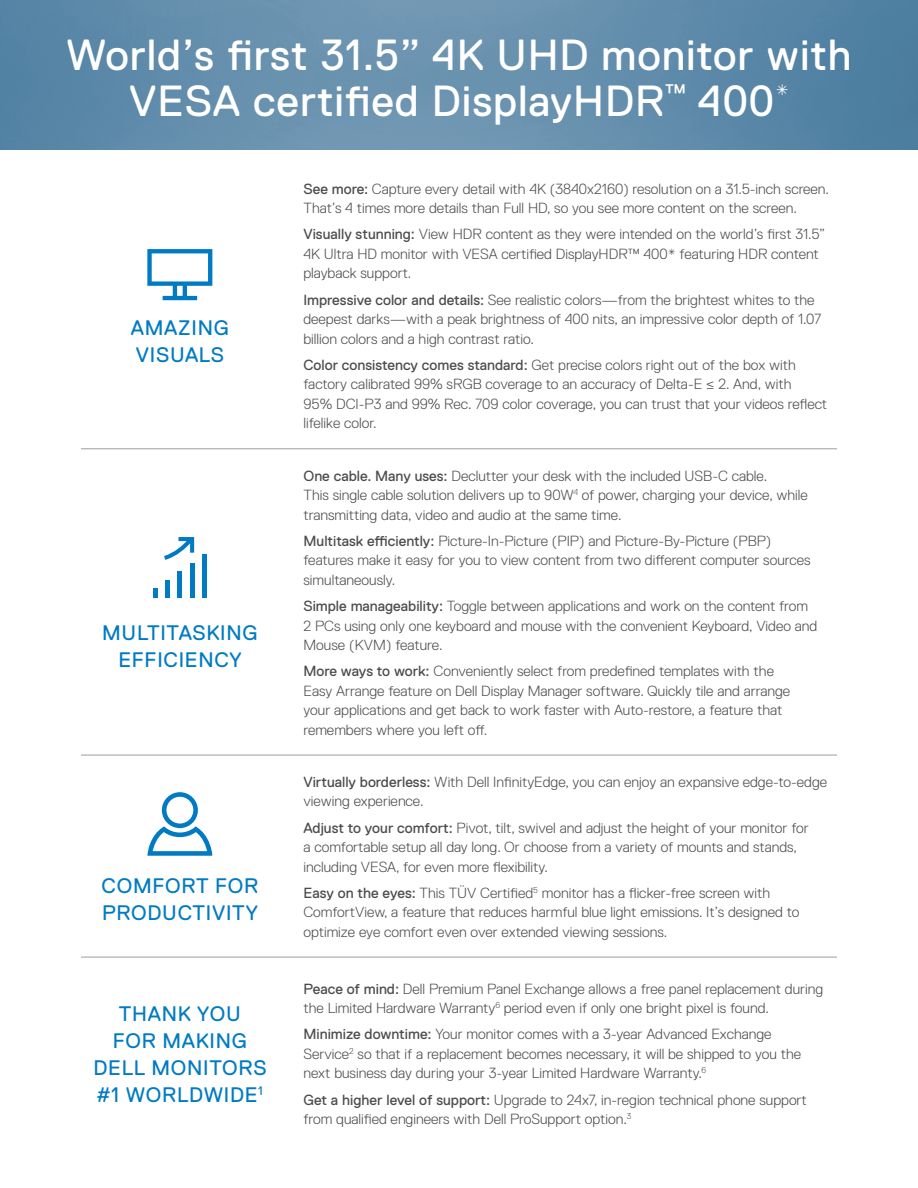
<style>
.page{position:relative;width:918px;height:1188px;background:#fff}
.page>*{position:absolute;margin:0;border:0;box-sizing:border-box;transform-origin:0 0}
.t1{font:43.5px/46.5px "Dell Replica";letter-spacing:.02em;color:#fff;text-align:center}
.t2{font:21px/27px "Dell Replica";letter-spacing:.035em;color:#007bc3;text-align:center}
.Interior_-_body{font:300 14.7px/19.5px "Dell Replica";color:#4d4d4f}
.s1{font-weight:400}
</style>
<div class="page">
<hr style="left:81px;top:448px;width:756px;height:1px;background:#a7a9ac">
<hr style="left:81px;top:754px;width:756px;height:2px;background:#a7a9ac">
<hr style="left:81px;top:957px;width:756px;height:1px;background:#a7a9ac">
<img style="left:0;top:0;width:918px;height:150px">
<svg style="left:147px;top:249px;width:65px;height:51px"></svg>
<hr style="left:202px;top:555px;width:4px;height:43px;background:#007bc3">
<hr style="left:190px;top:563px;width:4px;height:35px;background:#007bc3">
<hr style="left:178px;top:572px;width:4px;height:26px;background:#007bc3">
<hr style="left:166px;top:580px;width:4px;height:18px;background:#007bc3">
<svg style="left:153px;top:589px;width:4px;height:9px"></svg>
<svg style="left:164px;top:537px;width:30px;height:23px"></svg>
<svg style="left:147px;top:792px;width:65px;height:64px"></svg>
<p class="t1" style="left:66px;top:32px;width:787px">World’s first 31.5” 4K UHD monitor with<br>VESA certified DisplayHDR<sup>™</sup> 400<sup>*</sup></p>
<p class="t2" style="left:131px;top:314px;width:100px;text-align:left">AMAZING<br>VISUALS</p>
<p class="t2" style="left:102px;top:619px;width:157px">MULTITASKING<br>EFFICIENCY</p>
<p class="t2" style="left:102px;top:872px;width:158px;text-align:left">COMFORT FOR<br>PRODUCTIVITY</p>
<p class="t2" style="left:93px;top:1000px;width:175px">THANK YOU<br>FOR MAKING<br>DELL MONITORS #1 WORLDWIDE<sup>1</sup></p>
<p class="Interior_-_body" style="left:303px;top:179px;width:527px"><span class="s1">See more:</span> Capture every detail with 4K (3840x2160) resolution on a 31.5-inch screen.<br>That’s 4 times more details than Full HD, so you see more content on the screen.</p>
<p class="Interior_-_body" style="left:303px;top:225px;width:523px"><span class="s1">Visually stunning:</span> View HDR content as they were intended on the world’s first 31.5”<br>4K Ultra HD monitor with VESA certified DisplayHDR™ 400* featuring HDR content playback support.</p>
<p class="Interior_-_body" style="left:303px;top:290px;width:519px"><span class="s1">Impressive color and details:</span> See realistic colors—from the brightest whites to the deepest darks—with a peak brightness of 400 nits, an impressive color depth of 1.07 billion colors and a high contrast ratio.</p>
<p class="Interior_-_body" style="left:303px;top:355px;width:525px"><span class="s1">Color consistency comes standard:</span> Get precise colors right out of the box with factory calibrated 99% sRGB coverage to an accuracy of Delta-E ≤ 2. And, with<br>95% DCI-P3 and 99% Rec. 709 color coverage, you can trust that your videos reflect lifelike color.</p>
<p class="Interior_-_body" style="left:303px;top:466px;width:506px"><span class="s1">One cable. Many uses:</span> Declutter your desk with the included USB-C cable.<br>This single cable solution delivers up to 90W<sup>4</sup> of power, charging your device, while transmitting data, video and audio at the same time.</p>
<p class="Interior_-_body" style="left:303px;top:531px;width:509px"><span class="s1">Multitask efficiently:</span> Picture-In-Picture (PIP) and Picture-By-Picture (PBP) features make it easy for you to view content from two different computer sources simultaneously.</p>
<p class="Interior_-_body" style="left:303px;top:596px;width:515px"><span class="s1">Simple manageability:</span> Toggle between applications and work on the content from<br>2 PCs using only one keyboard and mouse with the convenient Keyboard, Video and<br>Mouse (KVM) feature.</p>
<p class="Interior_-_body" style="left:303px;top:662px;width:488px"><span class="s1">More ways to work:</span> Conveniently select from predefined templates with the Easy Arrange feature on Dell Display Manager software. Quickly tile and arrange your applications and get back to work faster with Auto-restore, a feature that remembers where you left off.</p>
<p class="Interior_-_body" style="left:303px;top:772px;width:525px"><span class="s1">Virtually borderless:</span> With Dell InfinityEdge, you can enjoy an expansive edge-to-edge viewing experience.</p>
<p class="Interior_-_body" style="left:303px;top:818px;width:507px"><span class="s1">Adjust to your comfort:</span> Pivot, tilt, swivel and adjust the height of your monitor for a comfortable setup all day long. Or choose from a variety of mounts and stands, including VESA, for even more flexibility.</p>
<p class="Interior_-_body" style="left:303px;top:883px;width:497px"><span class="s1">Easy on the eyes:</span> This TÜV Certified<sup>5</sup> monitor has a flicker-free screen with<br>ComfortView, a feature that reduces harmful blue light emissions. It’s designed to optimize eye comfort even over extended viewing sessions.</p>
<p class="Interior_-_body" style="left:303px;top:979px;width:521px"><span class="s1">Peace of mind:</span> Dell Premium Panel Exchange allows a free panel replacement during the Limited Hardware Warranty<sup>6</sup> period even if only one bright pixel is found.</p>
<p class="Interior_-_body" style="left:303px;top:1025px;width:499px"><span class="s1">Minimize downtime:</span> Your monitor comes with a 3-year Advanced Exchange<br>Service<sup>2</sup> so that if a replacement becomes necessary, it will be shipped to you the next business day during your 3-year Limited Hardware Warranty.<sup>6</sup></p>
<p class="Interior_-_body" style="left:303px;top:1090px;width:505px"><span class="s1">Get a higher level of support:</span> Upgrade to 24x7, in-region technical phone support from qualified engineers with Dell ProSupport option.<sup>3</sup></p>
</div>
